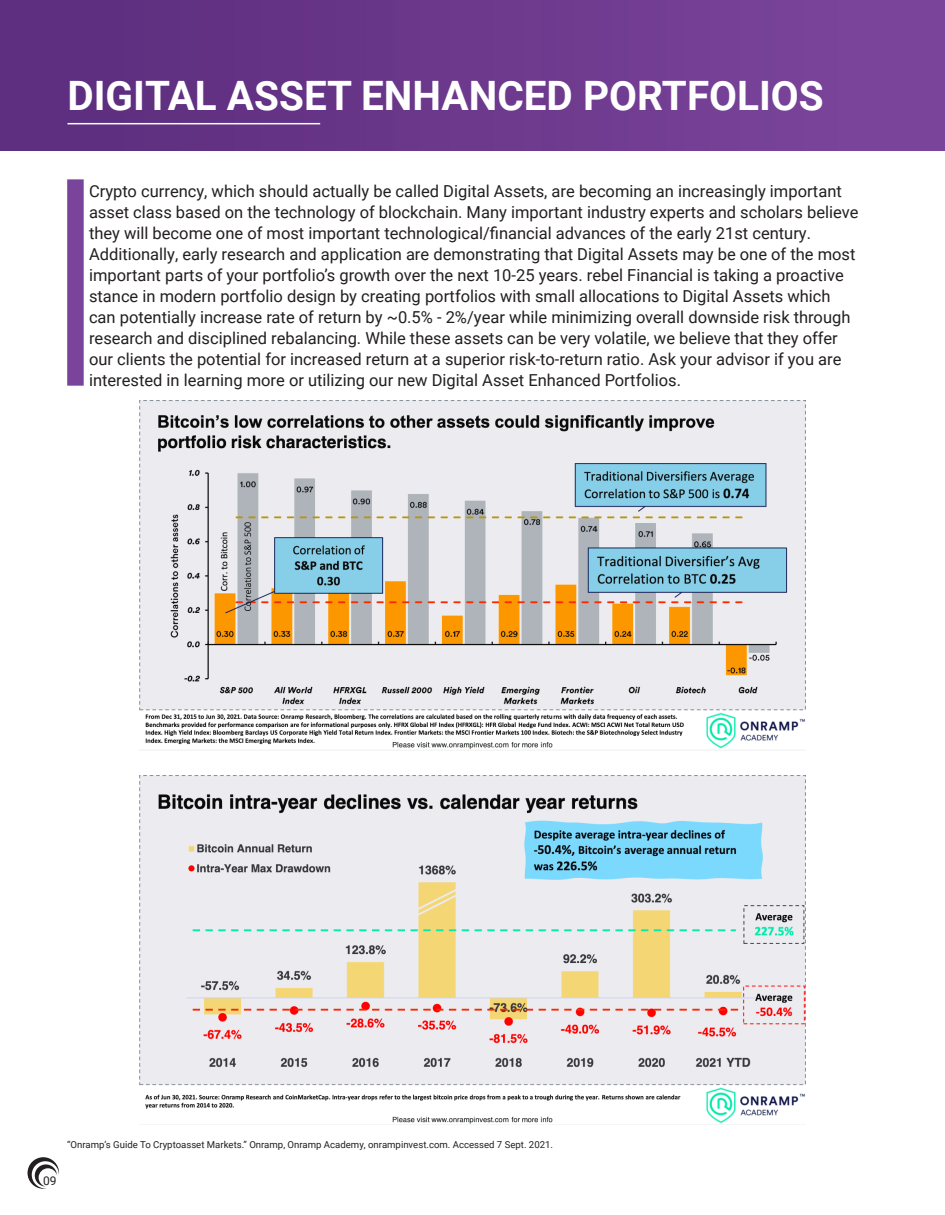
<style>
.page{position:relative;width:945px;height:1215px;background:#fff}
.page>*{position:absolute;margin:0;border:0;box-sizing:border-box;transform-origin:0 0}
.t1{font:700 40.5px "Roboto";color:#fff}
.t2{font:16.5px/21px "Roboto";color:#231f20}
.t3{font:12px "Roboto";color:#231f20}
.t4{font:9.6px "Roboto";color:#231f20}
</style>
<div class="page">
<svg style="left:28px;top:1157px;width:31px;height:32px"></svg>
<div style="left:1px;top:0;width:931px;height:150px;background:linear-gradient(to right,#5c2d7d,#7c459c)"></div>
<hr style="left:68px;top:123px;width:252px;height:1px;background:#fff">
<img style="left:139px;top:400px;width:667px;height:349px">
<img style="left:139px;top:775px;width:667px;height:349px">
<div style="left:67px;top:179px;width:17px;height:207px;background:#7a449a"></div>
<div style="left:932px;top:0;width:13px;height:150px;background:#7a449a"></div>
<p class="t1" style="left:68px;top:68px;width:758px">DIGITAL ASSET ENHANCED PORTFOLIOS</p>
<p class="t2" style="left:89px;top:180px;width:771px">Crypto currency, which should actually be called Digital Assets, are becoming an increasingly important asset class based on the technology of blockchain. Many important industry experts and scholars believe they will become one of most important technological/financial advances of the early 21st century.<br>Additionally, early research and application are demonstrating that Digital Assets may be one of the most important parts of your portfolio’s growth over the next 10-25 years. rebel Financial is taking a proactive stance in modern portfolio design by creating portfolios with small allocations to Digital Assets which can potentially increase rate of return by ~0.5% - 2%/year while minimizing overall downside risk through research and disciplined rebalancing. While these assets can be very volatile, we believe that they offer our clients the potential for increased return at a superior risk-to-return ratio. Ask your advisor if you are interested in learning more or utilizing our new Digital Asset Enhanced Portfolios.</p>
<p class="t3" style="left:43px;top:1172px;width:15px">09</p>
<p class="t4" style="left:67px;top:1137px;width:487px">“Onramp’s Guide To Cryptoasset Markets.” Onramp, Onramp Academy, onrampinvest.com. Accessed 7 Sept. 2021.</p>
</div>
